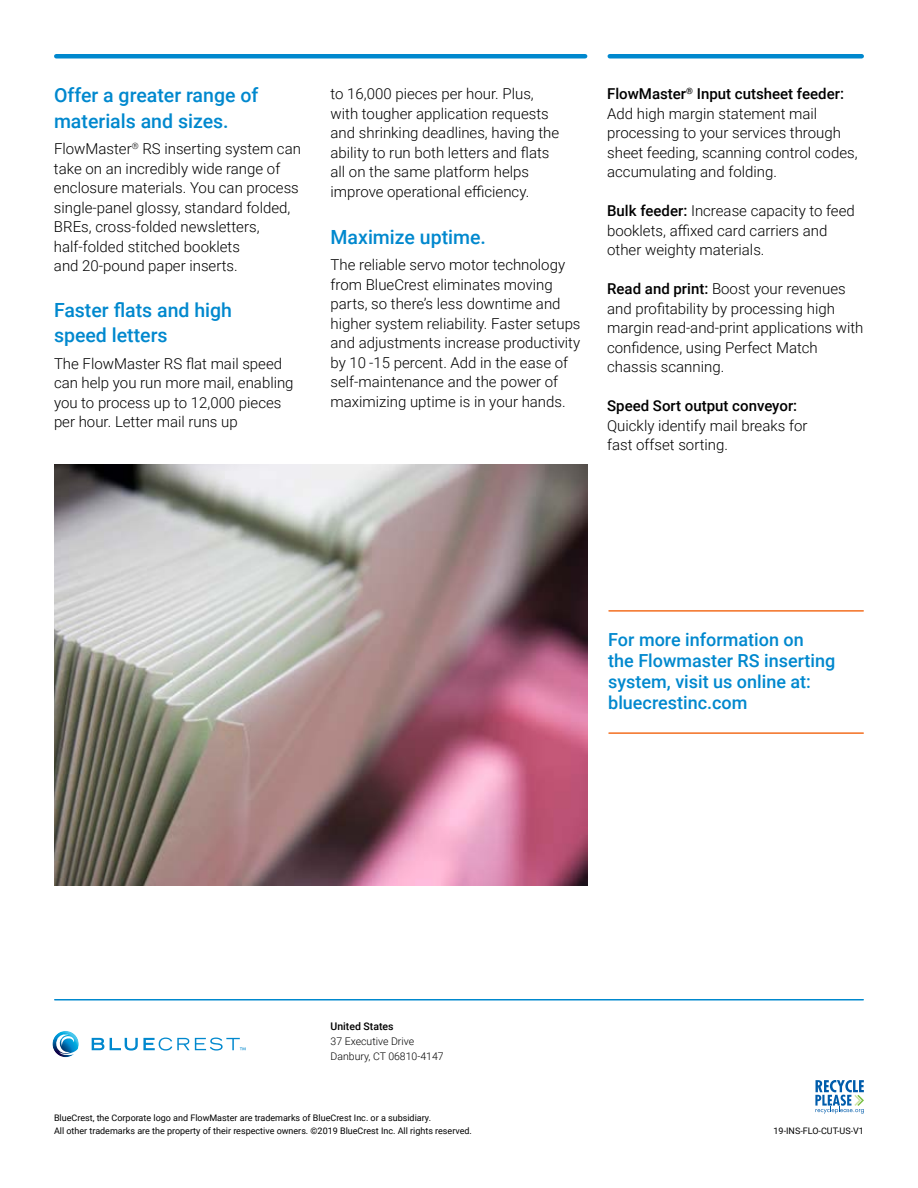
<style>
.page{position:relative;width:918px;height:1188px;background:#fff}
.page>*{position:absolute;margin:0;border:0;box-sizing:border-box;transform-origin:0 0}
.t1{font:500 19.5px/25.5px "Roboto";color:#0088ce}
.t2{font:500 18px/21px "Roboto";color:#0088ce}
.t3{font:300 15px/19.5px "Roboto";color:#000}
.t4{font:500 15px "Roboto";color:#000}
.t5{font:300 10.5px/15px "Roboto";color:#000}
.t6{font:500 10.5px "Roboto";color:#000}
.t7{font:9px/13.5px "Roboto";color:#000}
.s1{font-weight:500}
</style>
<div class="page">
<svg style="left:815px;top:1080px;width:49px;height:34px"></svg>
<svg style="left:52px;top:1031px;width:27px;height:26px"></svg>
<svg style="left:92px;top:1038px;width:12px;height:12px"></svg>
<svg style="left:110px;top:1038px;width:135px;height:13px"></svg>
<hr style="left:56px;top:54px;width:529px;height:4px;background:#0088ce">
<hr style="left:609px;top:732px;width:254px;height:2px;background:#f36f21">
<hr style="left:609px;top:610px;width:254px;height:2px;background:#f36f21">
<hr style="left:55px;top:999px;width:808px;height:1px;background:#0088ce">
<hr style="left:610px;top:54px;width:252px;height:4px;background:#0088ce">
<img style="left:54px;top:464px;width:533px;height:422px">
<h1 class="t1" style="left:54px;top:82px;width:206px">Offer a greater range of materials and sizes.</h1>
<p class="t3" style="left:54px;top:138px;width:248px">FlowMaster<sup>®</sup> RS inserting system can take on an incredibly wide range of enclosure materials. You can process single-panel glossy, standard folded, BREs, cross-folded newsletters, half-folded stitched booklets<br>and 20-pound paper inserts.</p>
<h1 class="t1" style="left:54px;top:296px;width:180px">Faster flats and high speed letters</h1>
<p class="t3" style="left:54px;top:353px;width:241px">The FlowMaster RS flat mail speed can help you run more mail, enabling you to process up to 12,000 pieces per hour. Letter mail runs up</p>
<p class="t3" style="left:331px;top:83px;width:230px">to 16,000 pieces per hour. Plus, with tougher application requests and shrinking deadlines, having the ability to run both letters and flats all on the same platform helps improve operational efficiency.</p>
<h1 class="t1" style="left:331px;top:223px;width:157px">Maximize uptime.</h1>
<p class="t3" style="left:331px;top:254px;width:251px">The reliable servo motor technology from BlueCrest eliminates moving parts, so there’s less downtime and higher system reliability. Faster setups and adjustments increase productivity by 10 -15 percent. Add in the ease of self-maintenance and the power of maximizing uptime is in your hands.</p>
<p class="t3" style="left:607px;top:83px;width:252px"><span class="s1">FlowMaster</span><sup>®</sup> <span class="s1">Input cutsheet feeder:<br></span>Add high margin statement mail processing to your services through sheet feeding, scanning control codes, accumulating and folding.</p>
<p class="t3" style="left:607px;top:200px;width:249px"><span class="s1">Bulk feeder:</span> Increase capacity to feed booklets, affixed card carriers and other weighty materials.</p>
<p class="t3" style="left:607px;top:278px;width:258px"><span class="s1">Read and print:</span> Boost your revenues and profitability by processing high margin read-and-print applications with confidence, using Perfect Match chassis scanning.</p>
<p class="t4" style="left:607px;top:395px;width:192px">Speed Sort output conveyor:</p>
<p class="t3" style="left:607px;top:415px;width:202px">Quickly identify mail breaks for fast offset sorting.</p>
<p class="t2" style="left:608px;top:629px;width:229px">For more information on<br>the Flowmaster RS inserting system, visit us online at: bluecrestinc.com</p>
<p class="t6" style="left:331px;top:1019px;width:65px">United States</p>
<p class="t5" style="left:331px;top:1033px;width:115px">37 Executive Drive<br>Danbury, CT 06810-4147</p>
<p class="t7" style="left:54px;top:1110px;width:420px">BlueCrest, the Corporate logo and FlowMaster are trademarks of BlueCrest Inc. or a subsidiary.<br>All other trademarks are the property of their respective owners. ©2019 BlueCrest Inc. All rights reserved.</p>
<p class="t7" style="left:774px;top:1124px;width:92px">19-INS-FLO-CUT-US-V1</p>
</div>
